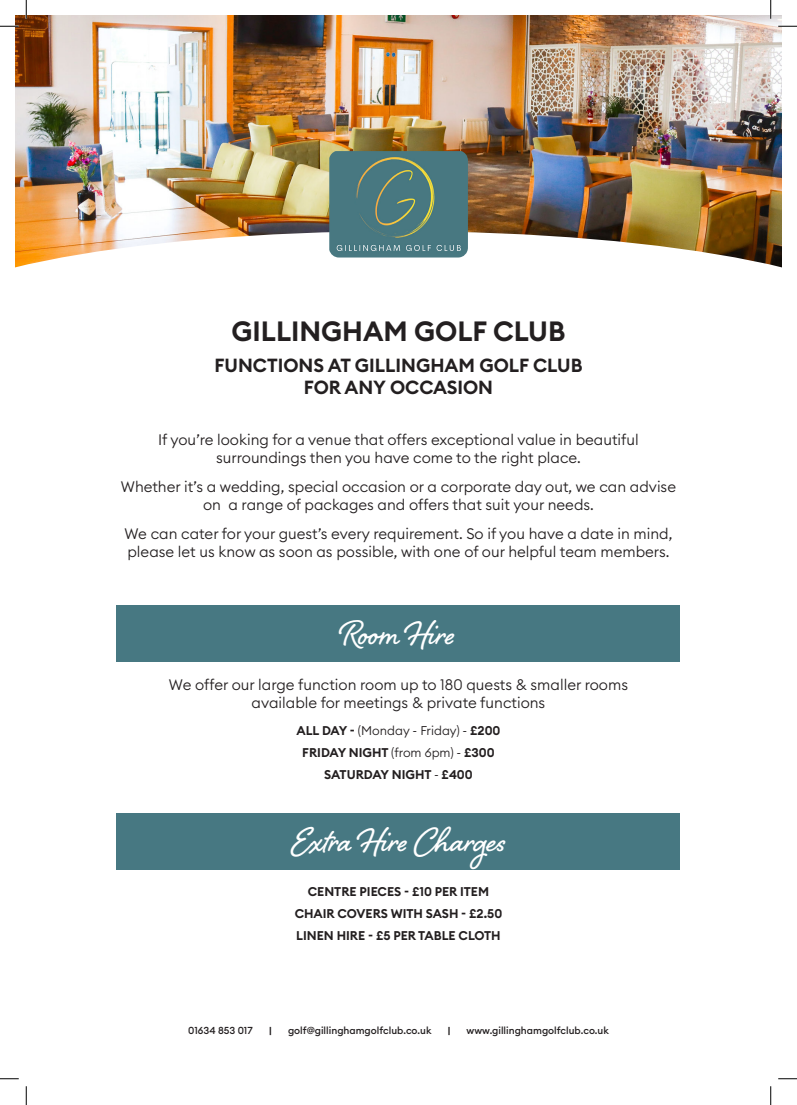
<style>
.page{position:relative;width:797px;height:1105px;background:#fff}
.page>*{position:absolute;margin:0;border:0;box-sizing:border-box;transform-origin:0 0}
.t1{font:700 43.75px "Shelby";color:#fff}
.t2{font:600 27.5px "Euclid Circular B";color:#231f20}
.t3{font:600 18.75px "Euclid Circular B";color:#231f20}
.t4{font:300 15px/18px "Euclid Circular B";color:#231f20;text-align:center}
.t5{font:600 12.5px "Euclid Circular B";color:#231f20}
.t6{font:300 12.5px "Euclid Circular B";color:#231f20}
.t7{font:500 10px "Euclid Circular B";color:#231f20}
.t8{font:700 10px "Euclid Circular B";color:#231f20}
.s1{font-weight:600}
.s2{font-weight:300}
</style>
<div class="page">
<img style="left:16px;top:16px;width:765px;height:215px">
<svg style="left:16px;top:231px;width:765px;height:37px"></svg>
<img style="left:329px;top:151px;width:139px;height:106px">
<div style="left:117px;top:605px;width:563px;height:56px;background:#477882"></div>
<div style="left:117px;top:813px;width:563px;height:56px;background:#477882"></div>
<svg style="left:0;top:25px;width:19px;height:2px"></svg>
<svg style="left:778px;top:25px;width:19px;height:2px"></svg>
<svg style="left:0;top:1078px;width:19px;height:1px"></svg>
<svg style="left:778px;top:1078px;width:19px;height:1px"></svg>
<svg style="left:25px;top:0;width:2px;height:19px"></svg>
<svg style="left:25px;top:1086px;width:2px;height:19px"></svg>
<svg style="left:770px;top:0;width:1px;height:19px"></svg>
<svg style="left:770px;top:1086px;width:1px;height:19px"></svg>
<p class="t2" style="left:231px;top:313px;width:335px">GILLINGHAM GOLF CLUB</p>
<p class="t3" style="left:214px;top:353px;width:369px">FUNCTIONS AT GILLINGHAM GOLF CLUB</p>
<p class="t3" style="left:304px;top:376px;width:191px">FOR ANY OCCASION</p>
<p class="t4" style="left:158px;top:431px;width:482px">If you’re looking for a venue that offers exceptional value in beautiful surroundings then you have come to the right place.</p>
<p class="t4" style="left:121px;top:477px;width:556px">Whether it’s a wedding, special occasion or a corporate day out, we can advise on a range of packages and offers that suit your needs.</p>
<p class="t4" style="left:124px;top:524px;width:549px;text-align:left">We can cater for your guest’s every requirement. So if you have a date in mind, please let us know as soon as possible, with one of our helpful team members.</p>
<p class="t1" style="left:341px;top:603px;width:116px">Room Hire</p>
<p class="t4" style="left:169px;top:676px;width:460px">We offer our large function room up to 180 quests &amp; smaller rooms available for meetings &amp; private functions</p>
<p class="t6" style="left:296px;top:722px;width:205px"><span class="s1">ALL DAY -</span> (Monday - Friday) - <span class="s1">£200</span></p>
<p class="t5" style="left:302px;top:745px;width:194px">FRIDAY NIGHT <span class="s2">(from 6pm) -</span> £300</p>
<p class="t5" style="left:324px;top:767px;width:150px">SATURDAY NIGHT <span class="s2">-</span> £400</p>
<p class="t1" style="left:291px;top:811px;width:216px">Extra Hire Charges</p>
<p class="t5" style="left:308px;top:883px;width:183px">CENTRE PIECES - £10 PER ITEM</p>
<p class="t5" style="left:295px;top:905px;width:209px">CHAIR COVERS WITH SASH - £2.50</p>
<p class="t5" style="left:296px;top:927px;width:206px">LINEN HIRE - £5 PER TABLE CLOTH</p>
<p class="t7" style="left:188px;top:1024px;width:66px">01634 853 017</p>
<p class="t8" style="left:269px;top:1024px;width:4px">|</p>
<p class="t7" style="left:288px;top:1024px;width:145px">golf@gillinghamgolfclub.co.uk</p>
<p class="t8" style="left:448px;top:1024px;width:4px">|</p>
<p class="t7" style="left:466px;top:1024px;width:144px">www.gillinghamgolfclub.co.uk</p>
</div>
